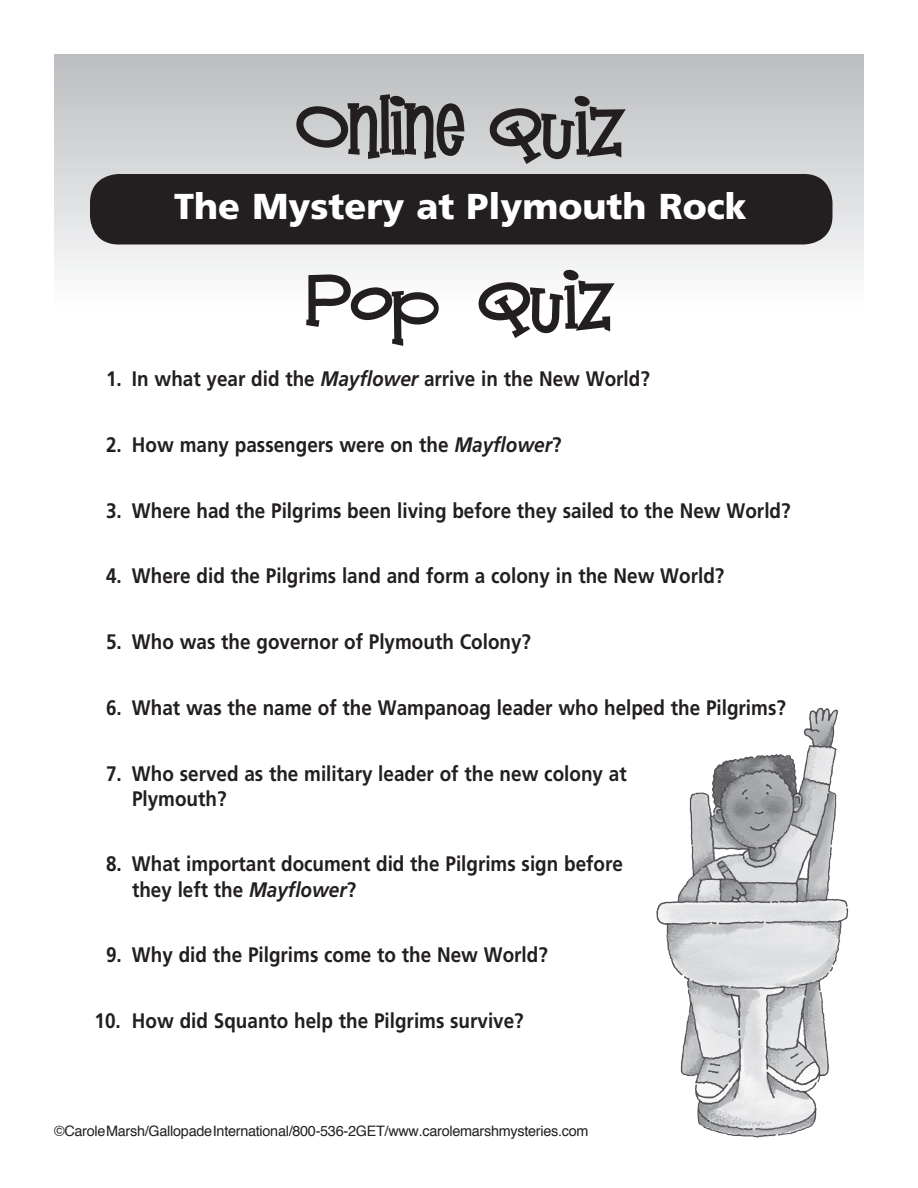
<style>
.page{position:relative;width:918px;height:1188px;background:#fff}
.page>*{position:absolute;margin:0;border:0;box-sizing:border-box;transform-origin:0 0}
.t1{font:72px "Mandingo";color:#231f20}
.t2{font:900 36px "Frutiger";color:#fff}
.t3{font:700 21px/25.2px "Frutiger";color:#231f20;scale:.9 1}
.t4{font:14.4px "Helvetica";letter-spacing:-.02em;color:#231f20}
.s1{font-style:italic}
</style>
<div class="page">
<div style="left:54px;top:54px;width:810px;height:252px;background:linear-gradient(to bottom,#bbbcbf,#f8f8f8)"></div>
<div style="left:92px;top:176px;width:739px;height:67px;background:#231f20;border-radius:27px"></div>
<div style="left:90px;top:174px;width:742px;height:70px;border:3px solid #231f20;border-radius:27px"></div>
<img style="left:656px;top:707px;width:193px;height:431px">
<p class="t1" style="left:297px;top:74px;width:326px">ONLINE QUIZ</p>
<p class="t2" style="left:174px;top:185px;width:574px">The Mystery at Plymouth Rock</p>
<p class="t1" style="left:308px;top:248px;width:304px">POP QUIZ</p>
<p class="t3" style="left:106px;top:366px;width:606px">1. In what year did the <span class="s1">Mayflower</span> arrive in the New World?</p>
<p class="t3" style="left:106px;top:432px;width:508px">2. How many passengers were on the <span class="s1">Mayflower</span>?</p>
<p class="t3" style="left:106px;top:498px;width:762px">3. Where had the Pilgrims been living before they sailed to the New World?</p>
<p class="t3" style="left:106px;top:563px;width:689px">4. Where did the Pilgrims land and form a colony in the New World?</p>
<p class="t3" style="left:106px;top:629px;width:474px">5. Who was the governor of Plymouth Colony?</p>
<p class="t3" style="left:106px;top:695px;width:757px">6. What was the name of the Wampanoag leader who helped the Pilgrims?</p>
<p class="t3" style="left:132px;top:760px;width:551px;text-indent:-26px">7. Who served as the military leader of the new colony at<br>Plymouth?</p>
<p class="t3" style="left:132px;top:851px;width:547px;text-indent:-26px">8. What important document did the Pilgrims sign before they left the <span class="s1">Mayflower</span>?</p>
<p class="t3" style="left:106px;top:942px;width:492px">9. Why did the Pilgrims come to the New World?</p>
<p class="t3" style="left:94px;top:1008px;width:478px">10. How did Squanto help the Pilgrims survive?</p>
<p class="t4" style="left:54px;top:1120px;width:536px">©Carole Marsh/Gallopade International/800-536-2GET/www.carolemarshmysteries.com</p>
</div>
